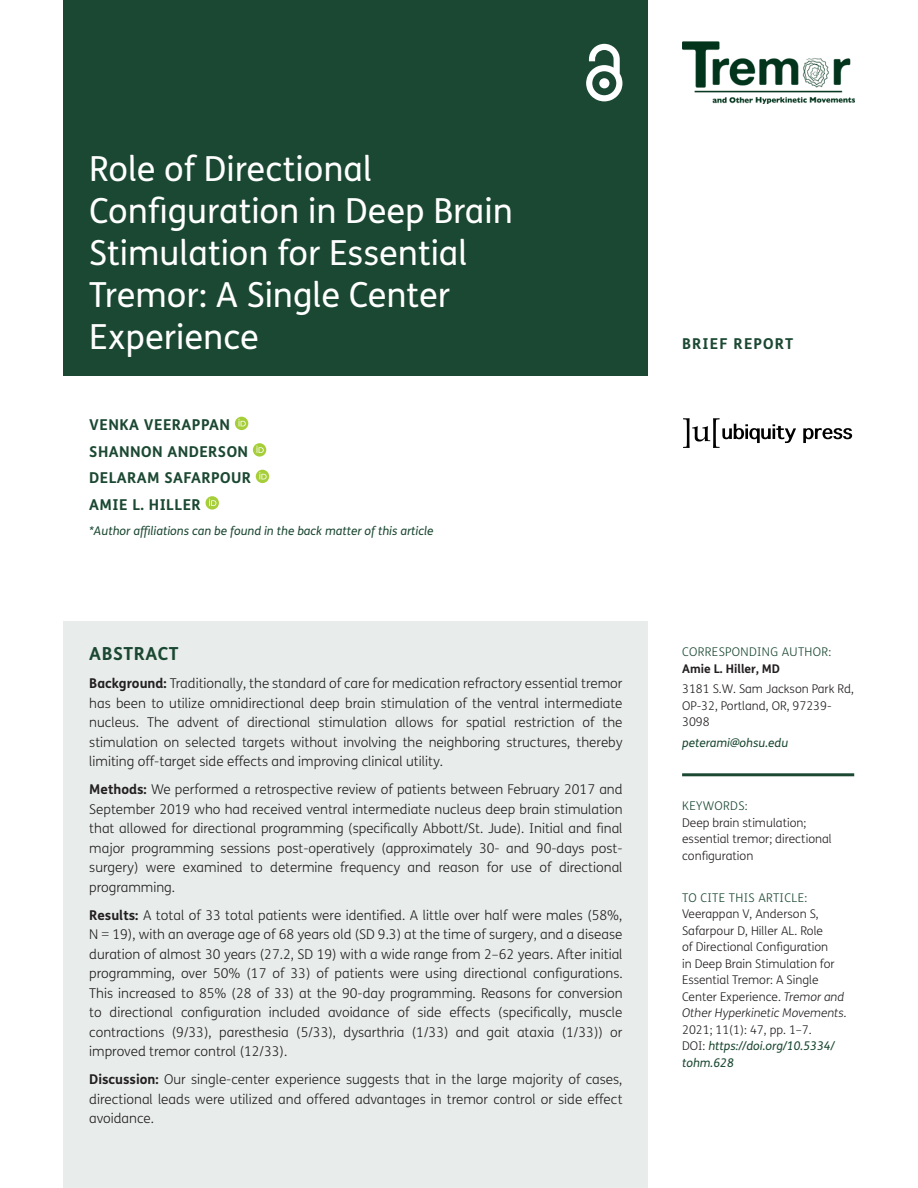
<style>
.page{position:relative;width:918px;height:1188px;background:#fff}
.page>*{position:absolute;margin:0;border:0;box-sizing:border-box;transform-origin:0 0}
.t1{font:34.5px/42px "FS Me";color:#fff}
.t2{font:700 18px "FS Me";letter-spacing:.03em;color:#1b4832}
.t3{font:700 15px/26.5px "FS Me";letter-spacing:.03em;color:#1b4832}
.t4{font:700 15px "FS Me";letter-spacing:.075em;color:#1b4832}
.Abstract_Copy{font:300 13.5px/19.5px "FS Me";color:#231f20;text-align:justify}
.t5{font:300 12px/16.5px "FS Me";color:#231f20}
.t6{font:italic 12px/16.5px "FS Me";color:#1b4832}
.t7{font:300 12px "FS Me";letter-spacing:.03em;color:#1b4832}
.t8{font:700 12px "FS Me";color:#231f20}
.s1{font-weight:700}
.s2{font-style:italic}
.s3{font-weight:300;font-style:normal;color:#231f20}
</style>
<div class="page">
<div style="left:64px;top:0;width:584px;height:376px;background:#1b4832"></div>
<svg style="left:586px;top:44px;width:36px;height:57px"></svg>
<svg style="left:803px;top:428px;width:49px;height:15px"></svg>
<svg style="left:683px;top:418px;width:113px;height:30px"></svg>
<img style="left:682px;top:41px;width:172px;height:63px">
<div style="left:64px;top:621px;width:584px;height:567px;background:#e8edeb"></div>
<hr style="left:682px;top:773px;width:172px;height:3px;background:#1b4832">
<svg style="left:235px;top:417px;width:13px;height:13px"></svg>
<svg style="left:238px;top:419px;width:8px;height:7px"></svg>
<div style="left:253px;top:443px;width:13px;height:14px;background:#a6ce39;border-radius:50%"></div>
<svg style="left:256px;top:446px;width:8px;height:7px"></svg>
<svg style="left:256px;top:470px;width:13px;height:13px"></svg>
<svg style="left:259px;top:472px;width:8px;height:7px"></svg>
<svg style="left:206px;top:496px;width:13px;height:14px"></svg>
<svg style="left:209px;top:499px;width:7px;height:7px"></svg>
<h1 class="t1" style="left:89px;top:148px;width:425px">Role of Directional<br>Configuration in Deep Brain<br>Stimulation for Essential<br>Tremor: A Single Center<br>Experience</h1>
<p class="t3" style="left:89px;top:412px;width:163px">VENKA VEERAPPAN<br>SHANNON ANDERSON<br>DELARAM SAFARPOUR<br>AMIE L. HILLER</p>
<p class="t6" style="left:89px;top:522px;width:346px">*Author affiliations can be found in the back matter of this article</p>
<h1 class="t2" style="left:89px;top:643px;width:91px">ABSTRACT</h1>
<p class="Abstract_Copy" style="left:89px;top:674px;width:535px"><span class="s1">Background:</span> Traditionally, the standard of care for medication refractory essential tremor has been to utilize omnidirectional deep brain stimulation of the ventral intermediate nucleus. The advent of directional stimulation allows for spatial restriction of the stimulation on selected targets without involving the neighboring structures, thereby limiting off-target side effects and improving clinical utility.</p>
<p class="Abstract_Copy" style="left:89px;top:780px;width:535px"><span class="s1">Methods:</span> We performed a retrospective review of patients between February 2017 and September 2019 who had received ventral intermediate nucleus deep brain stimulation that allowed for directional programming (specifically Abbott/St. Jude). Initial and final major programming sessions post-operatively (approximately 30- and 90-days post&shy;surgery) were examined to determine frequency and reason for use of directional programming.</p>
<p class="Abstract_Copy" style="left:89px;top:906px;width:535px"><span class="s1">Results:</span> A total of 33 total patients were identified. A little over half were males (58%, N = 19), with an average age of 68 years old (SD 9.3) at the time of surgery, and a disease duration of almost 30 years (27.2, SD 19) with a wide range from 2–62 years. After initial programming, over 50% (17 of 33) of patients were using directional configurations.<br>This increased to 85% (28 of 33) at the 90-day programming. Reasons for conversion to directional configuration included avoidance of side effects (specifically, muscle contractions (9/33), paresthesia (5/33), dysarthria (1/33) and gait ataxia (1/33)) or improved tremor control (12/33).</p>
<p class="Abstract_Copy" style="left:89px;top:1070px;width:535px"><span class="s1">Discussion:</span> Our single-center experience suggests that in the large majority of cases, directional leads were utilized and offered advantages in tremor control or side effect avoidance.</p>
<p class="t4" style="left:682px;top:334px;width:113px">BRIEF REPORT</p>
<p class="t7" style="left:682px;top:645px;width:151px">CORRESPONDING AUTHOR:</p>
<p class="t8" style="left:682px;top:661px;width:99px">Amie L. Hiller, MD</p>
<p class="t5" style="left:682px;top:681px;width:173px">3181 S.W. Sam Jackson Park Rd,<br>OP-32, Portland, OR, 97239-<br>3098</p>
<p class="t6" style="left:682px;top:735px;width:108px">peterami@ohsu.edu</p>
<p class="t7" style="left:682px;top:799px;width:67px">KEYWORDS:</p>
<p class="t5" style="left:682px;top:815px;width:151px">Deep brain stimulation; essential tremor; directional configuration</p>
<p class="t7" style="left:682px;top:891px;width:127px">TO CITE THIS ARTICLE:</p>
<p class="t5" style="left:682px;top:906px;width:166px">Veerappan V, Anderson S,<br>Safarpour D, Hiller AL. Role<br>of Directional Configuration<br>in Deep Brain Stimulation for<br>Essential Tremor: A Single<br>Center Experience. <span class="s2">Tremor and<br>Other Hyperkinetic Movements.</span></p>
<p class="t6" style="left:682px;top:1022px;width:154px"><span class="s3">2021; 11(1): 47, pp. 1–7.<br>DOI:</span> https://doi.org/10.5334/ tohm.628</p>
</div>
